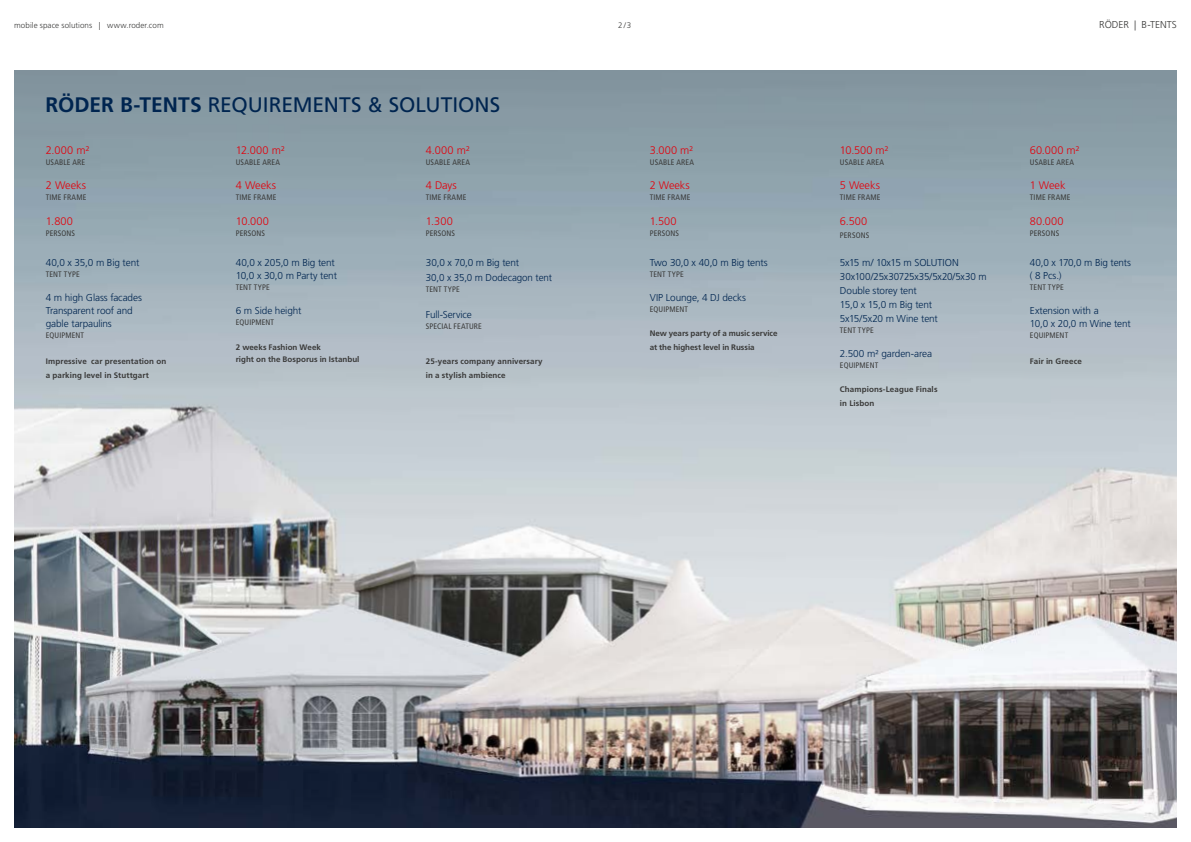
<style>
.page{position:relative;width:1191px;height:842px;background:#fff}
.page>*{position:absolute;margin:0;border:0;box-sizing:border-box;transform-origin:0 0}
.t1{font:21px "Frutiger LT Pro";color:#002550}
.t2{font:300 11px "Frutiger LT Pro";color:#e3000b}
.t3{font:300 10px/13px "Frutiger LT Pro";letter-spacing:-.015em;color:#002550}
.t4{font:300 10px "Frutiger LT Pro";color:#3a3a39}
.t5{font:condensed 8px "Frutiger LT Pro";letter-spacing:.015em;color:#3a3a39}
.t6{font:700 8px/14px "Frutiger LT Pro";letter-spacing:.01em;color:#3a3a39}
.t7{font:300 8px "Frutiger LT Pro";letter-spacing:.01em;color:#3a3a39}
.s1{font-weight:700}
</style>
<div class="page">
<img style="left:14px;top:70px;width:1162px;height:758px">
<p class="t7" style="left:14px;top:21px;width:151px">mobile space solutions | www.roder.com</p>
<p class="t7" style="left:618px;top:21px;width:15px">2/3</p>
<p class="t4" style="left:1099px;top:19px;width:79px">RÖDER | B-TENTS</p>
<h1 class="t1" style="left:45px;top:93px;width:456px"><span class="s1">RÖDER B-TENTS</span> REQUIREMENTS &amp; SOLUTIONS</h1>
<p class="t2" style="left:46px;top:144px;width:45px">2.000 m²</p>
<p class="t5" style="left:46px;top:158px;width:41px">USABLE ARE</p>
<p class="t2" style="left:46px;top:179px;width:42px">2 Weeks</p>
<p class="t5" style="left:46px;top:193px;width:42px">TIME FRAME</p>
<p class="t2" style="left:46px;top:214px;width:29px">1.800</p>
<p class="t5" style="left:46px;top:228px;width:31px">PERSONS</p>
<p class="t3" style="left:46px;top:256px;width:95px">40,0 x 35,0 m Big tent</p>
<p class="t5" style="left:46px;top:270px;width:35px">TENT TYPE</p>
<p class="t3" style="left:46px;top:291px;width:98px">4 m high Glass facades<br>Transparent roof and gable tarpaulins</p>
<p class="t5" style="left:46px;top:331px;width:40px">EQUIPMENT</p>
<p class="t6" style="left:46px;top:354px;width:122px">Impressive car presentation on a parking level in Stuttgart</p>
<p class="t2" style="left:236px;top:144px;width:50px">12.000 m²</p>
<p class="t5" style="left:236px;top:158px;width:46px">USABLE AREA</p>
<p class="t2" style="left:236px;top:179px;width:42px">4 Weeks</p>
<p class="t5" style="left:236px;top:193px;width:42px">TIME FRAME</p>
<p class="t2" style="left:236px;top:214px;width:35px">10.000</p>
<p class="t5" style="left:236px;top:228px;width:31px">PERSONS</p>
<p class="t3" style="left:236px;top:256px;width:103px">40,0 x 205,0 m Big tent<br>10,0 x 30,0 m Party tent</p>
<p class="t5" style="left:236px;top:283px;width:35px">TENT TYPE</p>
<p class="t3" style="left:236px;top:304px;width:67px">6 m Side height</p>
<p class="t5" style="left:236px;top:318px;width:40px">EQUIPMENT</p>
<p class="t6" style="left:236px;top:341px;width:125px;line-height:12px">2 weeks Fashion Week<br>right on the Bosporus in Istanbul</p>
<p class="t2" style="left:426px;top:144px;width:45px">4.000 m²</p>
<p class="t5" style="left:426px;top:158px;width:46px">USABLE AREA</p>
<p class="t2" style="left:426px;top:179px;width:32px">4 Days</p>
<p class="t5" style="left:426px;top:193px;width:42px">TIME FRAME</p>
<p class="t2" style="left:426px;top:214px;width:28px">1.300</p>
<p class="t5" style="left:426px;top:228px;width:31px">PERSONS</p>
<p class="t3" style="left:426px;top:255px;width:128px;line-height:15px">30,0 x 70,0 m Big tent<br>30,0 x 35,0 m Dodecagon tent</p>
<p class="t5" style="left:426px;top:285px;width:35px">TENT TYPE</p>
<p class="t3" style="left:426px;top:308px;width:48px">Full-Service</p>
<p class="t5" style="left:426px;top:322px;width:58px">SPECIAL FEATURE</p>
<p class="t6" style="left:426px;top:354px;width:118px">25-years company anniversary in a stylish ambience</p>
<p class="t2" style="left:650px;top:144px;width:45px">3.000 m²</p>
<p class="t5" style="left:650px;top:158px;width:46px">USABLE AREA</p>
<p class="t2" style="left:650px;top:179px;width:41px">2 Weeks</p>
<p class="t5" style="left:650px;top:193px;width:42px">TIME FRAME</p>
<p class="t2" style="left:650px;top:214px;width:28px">1.500</p>
<p class="t5" style="left:650px;top:228px;width:31px">PERSONS</p>
<p class="t3" style="left:650px;top:256px;width:119px">Two 30,0 x 40,0 m Big tents</p>
<p class="t5" style="left:650px;top:270px;width:35px">TENT TYPE</p>
<p class="t3" style="left:650px;top:291px;width:98px">VIP Lounge, 4 DJ decks</p>
<p class="t5" style="left:650px;top:305px;width:40px">EQUIPMENT</p>
<p class="t6" style="left:650px;top:326px;width:129px">New years party of a music service at the highest level in Russia</p>
<p class="t2" style="left:840px;top:144px;width:50px">10.500 m²</p>
<p class="t5" style="left:840px;top:158px;width:46px">USABLE AREA</p>
<p class="t2" style="left:840px;top:179px;width:41px">5 Weeks</p>
<p class="t5" style="left:840px;top:193px;width:42px">TIME FRAME</p>
<p class="t2" style="left:840px;top:214px;width:29px">6.500</p>
<p class="t5" style="left:840px;top:230px;width:31px">PERSONS</p>
<p class="t3" style="left:840px;top:256px;width:148px;line-height:14px">5x15 m/ 10x15 m SOLUTION<br>30x100/25x30725x35/5x20/5x30 m<br>Double storey tent<br>15,0 x 15,0 m Big tent<br>5x15/5x20 m Wine tent</p>
<p class="t5" style="left:840px;top:326px;width:35px">TENT TYPE</p>
<p class="t3" style="left:840px;top:347px;width:94px">2.500 m² garden-area</p>
<p class="t5" style="left:840px;top:361px;width:40px">EQUIPMENT</p>
<p class="t6" style="left:840px;top:382px;width:99px">Champions-League Finals in Lisbon</p>
<p class="t2" style="left:1030px;top:144px;width:51px">60.000 m²</p>
<p class="t5" style="left:1030px;top:158px;width:46px">USABLE AREA</p>
<p class="t2" style="left:1030px;top:179px;width:37px">1 Week</p>
<p class="t5" style="left:1030px;top:193px;width:42px">TIME FRAME</p>
<p class="t2" style="left:1030px;top:214px;width:35px">80.000</p>
<p class="t5" style="left:1030px;top:228px;width:31px">PERSONS</p>
<p class="t3" style="left:1030px;top:256px;width:103px">40,0 x 170,0 m Big tents ( 8 Pcs.)</p>
<p class="t5" style="left:1030px;top:283px;width:35px">TENT TYPE</p>
<p class="t3" style="left:1030px;top:304px;width:102px">Extension with a<br>10,0 x 20,0 m Wine tent</p>
<p class="t5" style="left:1030px;top:331px;width:40px">EQUIPMENT</p>
<p class="t6" style="left:1030px;top:354px;width:53px">Fair in Greece</p>
</div>
